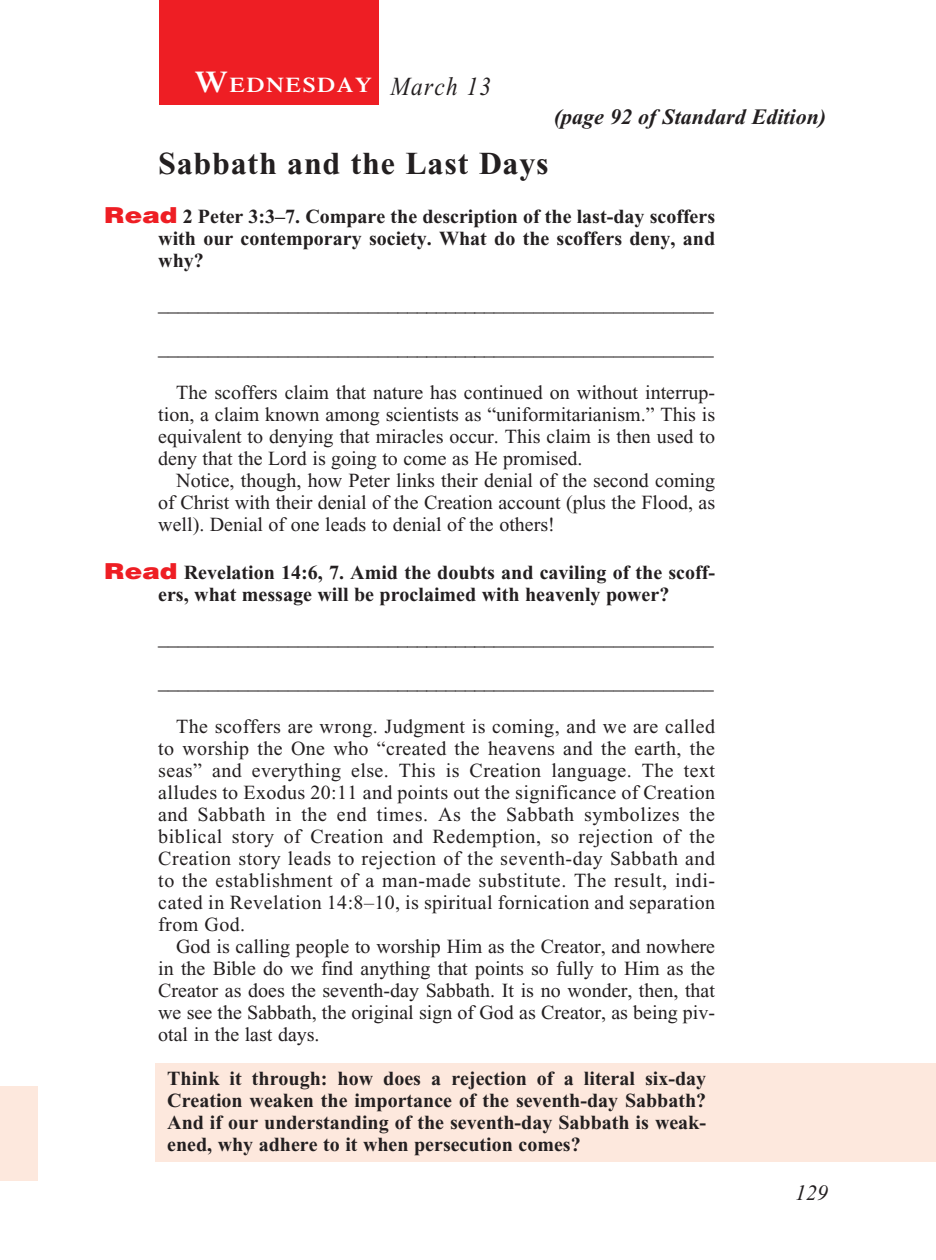
<style>
.page{position:relative;width:936px;height:1260px;background:#fff}
.page>*{position:absolute;margin:0;border:0;box-sizing:border-box;transform-origin:0 0}
._01-Daily_head{font:700 32px "Times New Roman";letter-spacing:.025em;color:#231f20}
._00-Month-Day{font:italic 26px "Times New Roman";letter-spacing:.05em;color:#231f20;scale:.9 1}
.t1{font:italic 700 22px "Times New Roman";color:#231f20}
.t2{font:italic 22px "Times New Roman";color:#231f20}
.t3{font:600 21px "Times";letter-spacing:.07em;color:#fff;scale:1.1 1}
._4-Body_Copy{font:20px/22px "Times New Roman";color:#231f20;text-align:justify}
._6-question{font:700 20px/22px "Times New Roman";color:#231f20;text-align:justify}
.x-screened_box-text{font:700 20px/22px "Times New Roman";color:#231f20;text-align:justify}
.s1{font-size:30px}
.s2{font-family:"Helvetica";font-weight:900;font-size:22px;color:#ee1e24}
</style>
<div class="page">
<div style="left:0;top:1086px;width:37px;height:95px;background:#fde8dd"></div>
<div style="left:156px;top:1064px;width:780px;height:98px;background:#fde8dd"></div>
<div style="left:159px;top:0;width:220px;height:105px;background:#ee1e24"></div>
<p class="t3" style="left:195px;top:72px;width:162px"><span class="s1">W</span>EDNESDAY</p>
<p class="_00-Month-Day" style="left:391px;top:73px;width:113px">March 13</p>
<p class="t1" style="left:554px;top:105px;width:274px">(page 92 of Standard Edition)</p>
<p class="_01-Daily_head" style="left:158px;top:146px;width:392px">Sabbath and the Last Days</p>
<p class="_6-question" style="left:158px;top:205px;width:558px;text-indent:-54px"><span class="s2">Read</span> 2 Peter 3:3–7. Compare the description of the last-day scoffers with our contemporary society. What do the scoffers deny, and why?</p>
<p class="_4-Body_Copy" style="left:158px;top:293px;width:557px">________________________________________________________</p>
<p class="_4-Body_Copy" style="left:158px;top:337px;width:557px">________________________________________________________</p>
<p class="_4-Body_Copy" style="left:158px;top:381px;width:558px;text-indent:18px">The scoffers claim that nature has continued on without interrup&shy;tion, a claim known among scientists as “uniformitarianism.” This is equivalent to denying that miracles occur. This claim is then used to deny that the Lord is going to come as He promised.</p>
<p class="_4-Body_Copy" style="left:158px;top:469px;width:558px;text-indent:18px">Notice, though, how Peter links their denial of the second coming of Christ with their denial of the Creation account (plus the Flood, as well). Denial of one leads to denial of the others!</p>
<p class="_6-question" style="left:104px;top:561px;width:612px;text-align:center"><span class="s2">Read</span> Revelation 14:6, 7. Amid the doubts and caviling of the scoff&shy;ers, what message will be proclaimed with heavenly power?</p>
<p class="_4-Body_Copy" style="left:158px;top:627px;width:557px">________________________________________________________</p>
<p class="_4-Body_Copy" style="left:158px;top:671px;width:557px">________________________________________________________</p>
<p class="_4-Body_Copy" style="left:158px;top:715px;width:558px;text-indent:18px">The scoffers are wrong. Judgment is coming, and we are called to worship the One who “created the heavens and the earth, the seas” and everything else. This is Creation language. The text alludes to Exodus 20:11 and points out the significance of Creation and Sabbath in the end times. As the Sabbath symbolizes the biblical story of Creation and Redemption, so rejection of the Creation story leads to rejection of the seventh-day Sabbath and to the establishment of a man-made substitute. The result, indi&shy;cated in Revelation 14:8–10, is spiritual fornication and separation from God.</p>
<p class="_4-Body_Copy" style="left:158px;top:935px;width:558px;text-indent:18px">God is calling people to worship Him as the Creator, and nowhere in the Bible do we find anything that points so fully to Him as the Creator as does the seventh-day Sabbath. It is no wonder, then, that we see the Sabbath, the original sign of God as Creator, as being piv&shy;otal in the last days.</p>
<p class="x-screened_box-text" style="left:167px;top:1067px;width:540px">Think it through: how does a rejection of a literal six-day Creation weaken the importance of the seventh-day Sabbath?<br>And if our understanding of the seventh-day Sabbath is weak&shy;ened, why adhere to it when persecution comes?</p>
<p class="t2" style="left:795px;top:1181px;width:34px">129</p>
</div>
